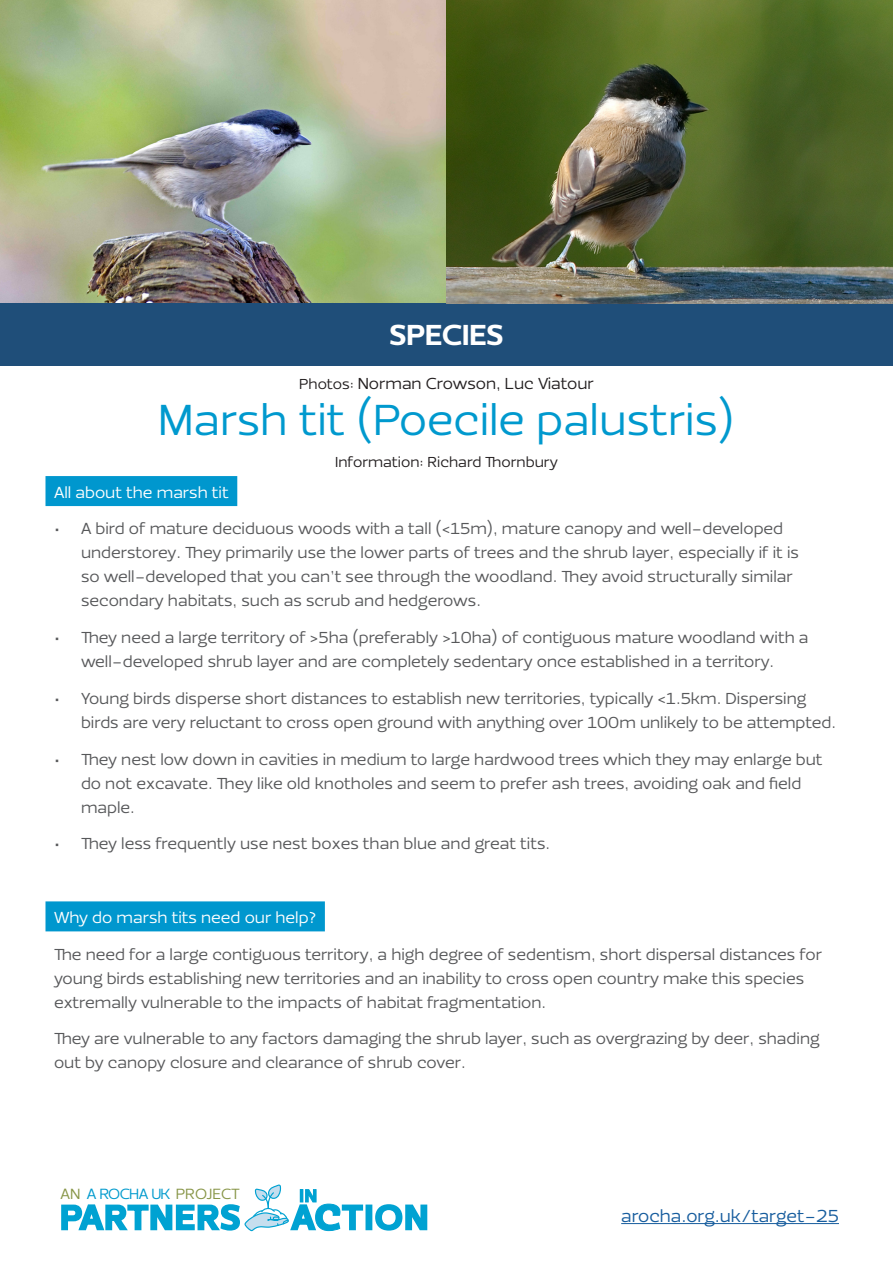
<style>
.page{position:relative;width:893px;height:1263px;background:#fff}
.page>*{position:absolute;margin:0;border:0;box-sizing:border-box;transform-origin:0 0}
.t1{font:45px "Ezzo";color:#0099ce}
.t2{font:900 30px "Ezzo";color:#fff}
.t3{font:18px "Ezzo";color:#175d9e}
.t4{font:16.5px/24px "Ezzo";color:#57585a}
.t5{font:16.5px "Ezzo";color:#fff}
.t6{font:16.5px "Ezzo";color:#231f20}
.t7{font:15.3px "Ezzo";letter-spacing:-.015em;color:#889648}
.t8{font:15px "Ezzo";color:#231f20}
.s1{font-size:15px}
.s2{color:#009acd}
</style>
<div class="page">
<hr style="left:621px;top:1223px;width:218px;height:1px;background:#175d9e">
<div style="left:366px;top:1205px;width:5px;height:24px;background:#00a2d2"></div>
<div style="left:365px;top:1204px;width:7px;height:26px;border:2px solid #00a2d2"></div>
<svg style="left:375px;top:1204px;width:53px;height:27px"></svg>
<svg style="left:61px;top:1184px;width:303px;height:48px"></svg>
<img style="left:0;top:0;width:893px;height:304px">
<div style="left:0;top:304px;width:893px;height:62px;background:#1f4e79"></div>
<div style="left:45px;top:476px;width:192px;height:30px;background:#0097ce"></div>
<div style="left:45px;top:901px;width:280px;height:30px;background:#0097ce"></div>
<p class="t2" style="left:389px;top:316px;width:115px">SPECIES</p>
<p class="t6" style="left:299px;top:373px;width:296px"><span class="s1">Photos:</span> Norman Crowson, Luc Viatour</p>
<p class="t1" style="left:158px;top:391px;width:578px">Marsh tit (Poecile palustris)</p>
<p class="t8" style="left:335px;top:452px;width:224px">Information: Richard Thornbury</p>
<p class="t5" style="left:54px;top:481px;width:176px">All about the marsh tit</p>
<p class="t4" style="left:81px;top:517px;width:719px;text-indent:-27px">• A bird of mature deciduous woods with a tall (&lt;15m), mature canopy and well-developed understorey. They primarily use the lower parts of trees and the shrub layer, especially if it is so well-developed that you can’t see through the woodland. They avoid structurally similar secondary habitats, such as scrub and hedgerows.</p>
<p class="t4" style="left:54px;top:625px;width:756px;text-align:center">• They need a large territory of &gt;5ha (preferably &gt;10ha) of contiguous mature woodland with a well-developed shrub layer and are completely sedentary once established in a territory.</p>
<p class="t4" style="left:81px;top:686px;width:757px;text-indent:-27px">• Young birds disperse short distances to establish new territories, typically &lt;1.5km. Dispersing birds are very reluctant to cross open ground with anything over 100m unlikely to be attempted.</p>
<p class="t4" style="left:81px;top:747px;width:743px;text-indent:-27px">• They nest low down in cavities in medium to large hardwood trees which they may enlarge but do not excavate. They like old knotholes and seem to prefer ash trees, avoiding oak and field maple.</p>
<p class="t4" style="left:54px;top:832px;width:498px">• They less frequently use nest boxes than blue and great tits.</p>
<p class="t5" style="left:54px;top:907px;width:264px">Why do marsh tits need our help?</p>
<p class="t4" style="left:54px;top:942px;width:770px">The need for a large contiguous territory, a high degree of sedentism, short dispersal distances for young birds establishing new territories and an inability to cross open country make this species extremally vulnerable to the impacts of habitat fragmentation.</p>
<p class="t4" style="left:54px;top:1027px;width:767px">They are vulnerable to any factors damaging the shrub layer, such as overgrazing by deer, shading out by canopy closure and clearance of shrub cover.</p>
<p class="t7" style="left:61px;top:1184px;width:181px">AN <span class="s2">A ROCHA UK</span> PROJECT</p>
<p class="t3" style="left:621px;top:1204px;width:219px">arocha.org.uk/target-25</p>
</div>
